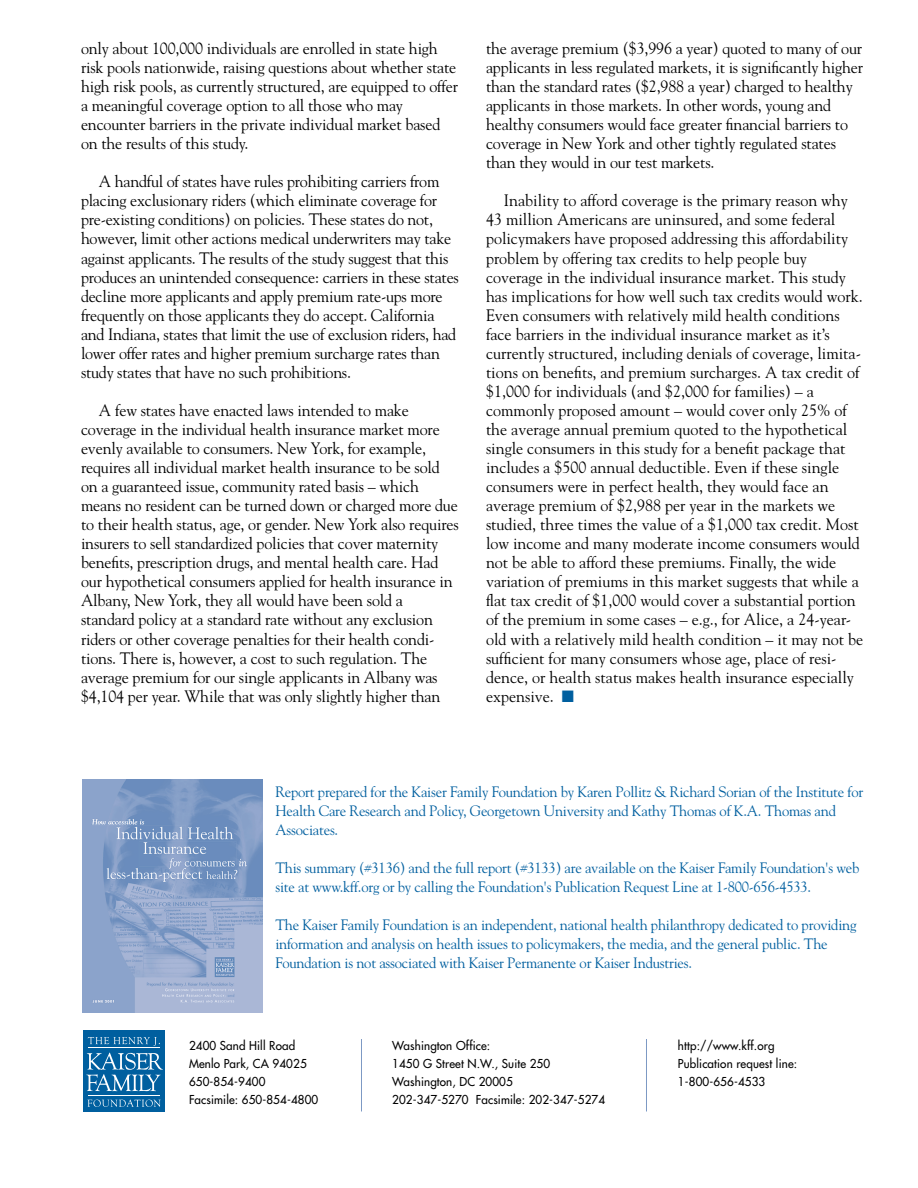
<style>
.page{position:relative;width:918px;height:1188px;background:#fff}
.page>*{position:absolute;margin:0;border:0;box-sizing:border-box;transform-origin:0 0}
.t1{font:16.5px/19px "Goudy";letter-spacing:-.01em;color:#000}
.t2{font:15px/19px "Goudy";letter-spacing:-.015em;color:#005f9f}
.t3{font:12px/18px "Futura";letter-spacing:.01em;color:#000}
.s1{color:#005f9f}
</style>
<div class="page">
<div style="left:83px;top:1030px;width:81px;height:82px;background:#005f9f"></div>
<svg style="left:88px;top:1037px;width:72px;height:9px"></svg>
<svg style="left:86px;top:1053px;width:77px;height:38px"></svg>
<svg style="left:87px;top:1099px;width:74px;height:8px"></svg>
<hr style="left:88px;top:1095px;width:71px;height:1px;background:#fff">
<hr style="left:88px;top:1048px;width:71px;height:1px;background:#fff">
<img style="left:82px;top:779px;width:181px;height:234px">
<hr style="left:361px;top:1039px;width:1px;height:72px;background:#7d99c4">
<hr style="left:646px;top:1039px;width:1px;height:72px;background:#7d99c4">
<p class="t1" style="left:81px;top:40px;width:379px">only about 100,000 individuals are enrolled in state high risk pools nationwide, raising questions about whether state high risk pools, as currently structured, are equipped to offer a meaningful coverage option to all those who may encounter barriers in the private individual market based on the results of this study.</p>
<p class="t1" style="left:81px;top:173px;width:379px;text-indent:18px">A handful of states have rules prohibiting carriers from placing exclusionary riders (which eliminate coverage for pre-existing conditions) on policies. These states do not, however, limit other actions medical underwriters may take against applicants. The results of the study suggest that this produces an unintended consequence: carriers in these states decline more applicants and apply premium rate-ups more frequently on those applicants they do accept. California and Indiana, states that limit the use of exclusion riders, had lower offer rates and higher premium surcharge rates than study states that have no such prohibitions.</p>
<p class="t1" style="left:81px;top:402px;width:379px;text-indent:18px">A few states have enacted laws intended to make coverage in the individual health insurance market more evenly available to consumers. New York, for example, requires all individual market health insurance to be sold on a guaranteed issue, community rated basis – which means no resident can be turned down or charged more due to their health status, age, or gender. New York also requires insurers to sell standardized policies that cover maternity benefits, prescription drugs, and mental health care. Had our hypothetical consumers applied for health insurance in Albany, New York, they all would have been sold a standard policy at a standard rate without any exclusion riders or other coverage penalties for their health condi&shy;tions. There is, however, a cost to such regulation. The average premium for our single applicants in Albany was $4,104 per year. While that was only slightly higher than</p>
<p class="t1" style="left:486px;top:40px;width:379px">the average premium ($3,996 a year) quoted to many of our applicants in less regulated markets, it is significantly higher than the standard rates ($2,988 a year) charged to healthy applicants in those markets. In other words, young and healthy consumers would face greater financial barriers to coverage in New York and other tightly regulated states than they would in our test markets.</p>
<p class="t1" style="left:486px;top:192px;width:379px;text-indent:18px">Inability to afford coverage is the primary reason why 43 million Americans are uninsured, and some federal policymakers have proposed addressing this affordability problem by offering tax credits to help people buy coverage in the individual insurance market. This study has implications for how well such tax credits would work.<br>Even consumers with relatively mild health conditions face barriers in the individual insurance market as it’s currently structured, including denials of coverage, limita&shy;tions on benefits, and premium surcharges. A tax credit of $1,000 for individuals (and $2,000 for families) – a commonly proposed amount – would cover only 25% of the average annual premium quoted to the hypothetical single consumers in this study for a benefit package that includes a $500 annual deductible. Even if these single consumers were in perfect health, they would face an average premium of $2,988 per year in the markets we studied, three times the value of a $1,000 tax credit. Most low income and many moderate income consumers would not be able to afford these premiums. Finally, the wide variation of premiums in this market suggests that while a flat tax credit of $1,000 would cover a substantial portion of the premium in some cases – e.g., for Alice, a 24-year&shy;old with a relatively mild health condition – it may not be sufficient for many consumers whose age, place of resi&shy;dence, or health status makes health insurance especially expensive. <span class="s1">■</span></p>
<p class="t2" style="left:275px;top:783px;width:589px">Report prepared for the Kaiser Family Foundation by Karen Pollitz &amp; Richard Sorian of the Institute for<br>Health Care Research and Policy, Georgetown University and Kathy Thomas of K.A. Thomas and<br>Associates.</p>
<p class="t2" style="left:275px;top:859px;width:586px">This summary (#3136) and the full report (#3133) are available on the Kaiser Family Foundation's web site at www.kff.org or by calling the Foundation's Publication Request Line at 1-800-656-4533.</p>
<p class="t2" style="left:275px;top:916px;width:583px">The Kaiser Family Foundation is an independent, national health philanthropy dedicated to providing information and analysis on health issues to policymakers, the media, and the general public. The<br>Foundation is not associated with Kaiser Permanente or Kaiser Industries.</p>
<p class="t3" style="left:189px;top:1037px;width:131px">2400 Sand Hill Road<br>Menlo Park, CA 94025<br>650-854-9400<br>Facsimile: 650-854-4800</p>
<p class="t3" style="left:392px;top:1037px;width:214px">Washington Office:<br>1450 G Street N.W., Suite 250<br>Washington, DC 20005<br>202-347-5270 Facsimile: 202-347-5274</p>
<p class="t3" style="left:678px;top:1037px;width:121px">http://www.kff.org<br>Publication request line:<br>1-800-656-4533</p>
</div>
